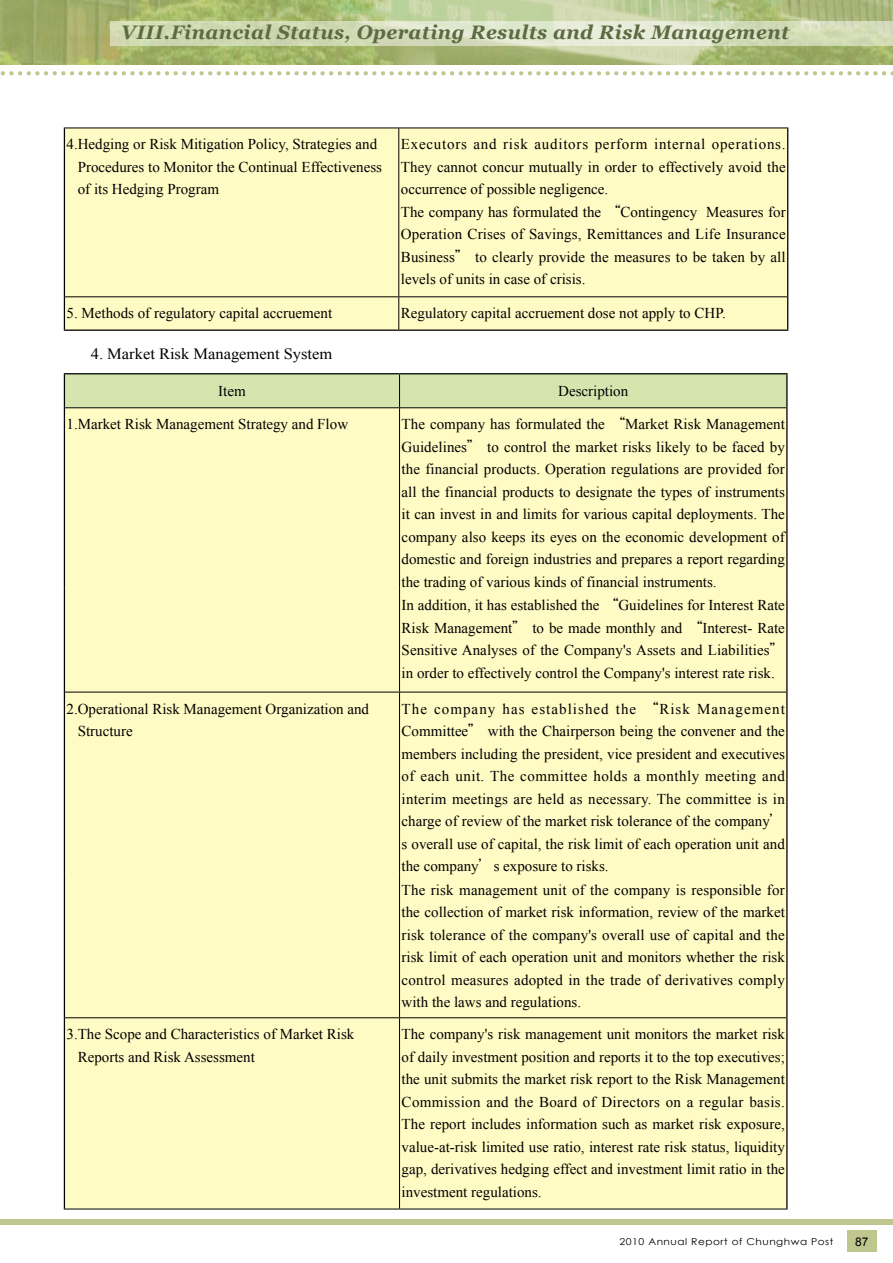
<style>
.page{position:relative;width:893px;height:1263px;background:#fff}
.page>*{position:absolute;margin:0;border:0;box-sizing:border-box;transform-origin:0 0}
.t1{font:italic 700 19.5px "Georgia";letter-spacing:.02em;color:#5c6b42}
.t2{font:15.6px "Times New Roman";color:#000;scale:1.05 1}
.t3{font:15px/22.6px "Times New Roman";color:#000}
.t4{font:12px "Arial";color:#000}
.t5{font:9.45px "Century Gothic";letter-spacing:.05em;color:#000;scale:1.11 1}
.s1{font-family:"DF Ming Std W3"}
</style>
<div class="page">
<svg style="left:0;top:0;width:893px;height:64px"></svg>
<svg style="left:0;top:71px;width:893px;height:4px"></svg>
<div style="left:0;top:1219px;width:893px;height:6px;background:#bfc78f"></div>
<svg style="left:111px;top:21px;width:782px;height:24px"></svg>
<div style="left:847px;top:1230px;width:29px;height:22px;background:#bfc78f"></div>
<div style="left:65px;top:374px;width:721px;height:33px;background:#d4e6ae"></div>
<div style="left:65px;top:408px;width:721px;height:801px;background:#fffbc4"></div>
<hr style="left:399px;top:408px;width:1px;height:181px;background:#000">
<hr style="left:399px;top:589px;width:1px;height:103px;background:#000">
<hr style="left:65px;top:692px;width:335px;height:1px;background:#000">
<hr style="left:400px;top:692px;width:386px;height:1px;background:#000">
<hr style="left:399px;top:692px;width:1px;height:181px;background:#000">
<hr style="left:65px;top:1017px;width:335px;height:1px;background:#000">
<hr style="left:399px;top:873px;width:1px;height:144px;background:#000">
<hr style="left:400px;top:1017px;width:386px;height:1px;background:#000">
<hr style="left:399px;top:1018px;width:1px;height:191px;background:#000">
<hr style="left:64px;top:1209px;width:336px;height:1px;background:#000">
<hr style="left:400px;top:1209px;width:388px;height:1px;background:#000">
<hr style="left:65px;top:407px;width:335px;height:1px;background:#000">
<hr style="left:399px;top:374px;width:1px;height:33px;background:#000">
<hr style="left:400px;top:407px;width:386px;height:1px;background:#000">
<hr style="left:64px;top:373px;width:336px;height:1px;background:#000">
<hr style="left:64px;top:374px;width:1px;height:34px;background:#000">
<hr style="left:400px;top:373px;width:388px;height:1px;background:#000">
<hr style="left:786px;top:374px;width:2px;height:34px;background:#000">
<hr style="left:64px;top:408px;width:1px;height:181px;background:#000">
<hr style="left:786px;top:408px;width:2px;height:181px;background:#000">
<hr style="left:64px;top:589px;width:1px;height:103px;background:#000">
<hr style="left:786px;top:589px;width:2px;height:103px;background:#000">
<hr style="left:64px;top:692px;width:1px;height:181px;background:#000">
<hr style="left:786px;top:692px;width:2px;height:181px;background:#000">
<hr style="left:64px;top:873px;width:1px;height:145px;background:#000">
<hr style="left:786px;top:873px;width:2px;height:145px;background:#000">
<hr style="left:64px;top:1018px;width:1px;height:191px;background:#000">
<hr style="left:786px;top:1018px;width:2px;height:191px;background:#000">
<div style="left:65px;top:129px;width:722px;height:201px;background:#fffbc4"></div>
<hr style="left:64px;top:128px;width:335px;height:1px;background:#000">
<hr style="left:65px;top:296px;width:334px;height:1px;background:#000">
<hr style="left:399px;top:128px;width:389px;height:1px;background:#000">
<hr style="left:398px;top:128px;width:1px;height:168px;background:#000">
<hr style="left:399px;top:296px;width:388px;height:1px;background:#000">
<hr style="left:398px;top:297px;width:1px;height:33px;background:#000">
<hr style="left:64px;top:128px;width:1px;height:169px;background:#000">
<hr style="left:787px;top:128px;width:1px;height:169px;background:#000">
<hr style="left:64px;top:297px;width:1px;height:33px;background:#000">
<hr style="left:787px;top:297px;width:1px;height:33px;background:#000">
<hr style="left:64px;top:330px;width:335px;height:1px;background:#000">
<hr style="left:399px;top:330px;width:389px;height:1px;background:#000">
<h1 class="t1" style="left:121px;top:21px;width:670px">VIII.Financial Status, Operating Results and Risk Management</h1>
<p class="t3" style="left:78px;top:133px;width:306px;text-indent:-11px">4.Hedging or Risk Mitigation Policy, Strategies and<br>Procedures to Monitor the Continual Effectiveness of its Hedging Program</p>
<p class="t3" style="left:401px;top:133px;width:386px">Executors and risk auditors perform internal operations.<br>They cannot concur mutually in order to effectively avoid the occurrence of possible negligence.<br>The company has formulated the <span class="s1">“</span>Contingency Measures for Operation Crises of Savings, Remittances and Life Insurance Business<span class="s1">”</span> to clearly provide the measures to be taken by all levels of units in case of crisis.</p>
<p class="t3" style="left:67px;top:302px;width:267px">5. Methods of regulatory capital accruement</p>
<p class="t3" style="left:401px;top:302px;width:326px">Regulatory capital accruement dose not apply to CHP.</p>
<p class="t2" style="left:91px;top:343px;width:232px">4. Market Risk Management System</p>
<p class="t3" style="left:218px;top:380px;width:29px">Item</p>
<p class="t3" style="left:558px;top:380px;width:71px">Description</p>
<p class="t3" style="left:67px;top:413px;width:283px">1.Market Risk Management Strategy and Flow</p>
<p class="t3" style="left:402px;top:413px;width:385px">The company has formulated the <span class="s1">“</span>Market Risk Management Guidelines<span class="s1">”</span> to control the market risks likely to be faced by the financial products. Operation regulations are provided for all the financial products to designate the types of instruments it can invest in and limits for various capital deployments. The company also keeps its eyes on the economic development of domestic and foreign industries and prepares a report regarding the trading of various kinds of financial instruments.<br>In addition, it has established the <span class="s1">“</span>Guidelines for Interest Rate Risk Management<span class="s1">”</span> to be made monthly and <span class="s1">“</span>Interest- Rate Sensitive Analyses of the Company's Assets and Liabilities<span class="s1">” </span>in order to effectively control the Company's interest rate risk.</p>
<p class="t3" style="left:78px;top:697px;width:293px;text-indent:-11px">2.Operational Risk Management Organization and<br>Structure</p>
<p class="t3" style="left:402px;top:697px;width:385px">The company has established the <span class="s1">“</span>Risk Management Committee<span class="s1">”</span> with the Chairperson being the convener and the members including the president, vice president and executives of each unit. The committee holds a monthly meeting and interim meetings are held as necessary. The committee is in charge of review of the market risk tolerance of the company<span class="s1">’ </span>s overall use of capital, the risk limit of each operation unit and the company<span class="s1">’</span>s exposure to risks.<br>The risk management unit of the company is responsible for the collection of market risk information, review of the market risk tolerance of the company's overall use of capital and the risk limit of each operation unit and monitors whether the risk control measures adopted in the trade of derivatives comply with the laws and regulations.</p>
<p class="t3" style="left:78px;top:1023px;width:278px;text-indent:-11px">3.The Scope and Characteristics of Market Risk<br>Reports and Risk Assessment</p>
<p class="t3" style="left:402px;top:1023px;width:385px;text-align:justify">The company's risk management unit monitors the market risk of daily investment position and reports it to the top executives; the unit submits the market risk report to the Risk Management Commission and the Board of Directors on a regular basis.<br>The report includes information such as market risk exposure, value-at-risk limited use ratio, interest rate risk status, liquidity gap, derivatives hedging effect and investment limit ratio in the investment regulations.</p>
<p class="t5" style="left:620px;top:1234px;width:194px">2010 Annual Report of Chunghwa Post</p>
<p class="t4" style="left:855px;top:1233px;width:15px">87</p>
</div>
